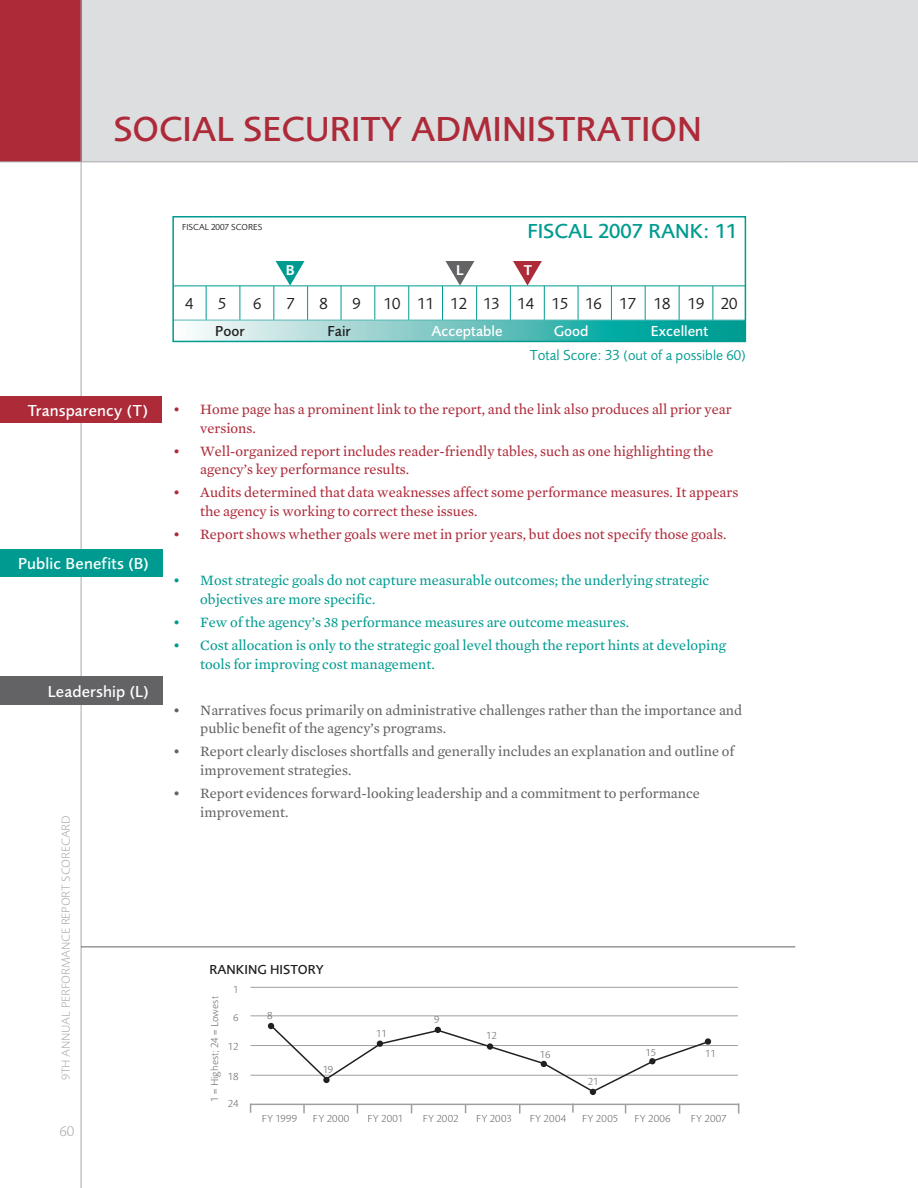
<style>
.page{position:relative;width:918px;height:1188px;background:#fff}
.page>*{position:absolute;margin:0;border:0;box-sizing:border-box;transform-origin:0 0}
.t1{font:500 36px "Foundry Sans";color:#ad2a39}
.t2{font:500 21px "Foundry Sans";color:#009b90}
.t3{font:500 16.5px "Foundry Sans";letter-spacing:.01em;color:#fff}
.t4{font:16.5px "Foundry Sans";color:#231f20}
.t5{font:500 15px "Foundry Sans";color:#fff}
.t6{font:500 15px "Foundry Sans";color:#231f20}
.t7{font:600 14.7px "Foundry Sans";color:#fff}
.t8{font:14.55px/18.8px "Mercury Text G2";color:#ad2a39}
.t9{font:14.55px/18.8px "Mercury Text G2";color:#636366}
.t10{font:14.55px/18.8px "Mercury Text G2";color:#009b90}
.t11{font:14.55px "Foundry Sans";color:#009b90}
.t12{font:300 14.55px "Foundry Sans";color:#a8a9ad}
.t13{font:500 13.5px "Foundry Sans";color:#231f20}
.t14{font:300 12px "Foundry Sans";color:#a8a9ad}
.t15{font:300 10.5px "Foundry Sans";letter-spacing:.025em;color:#636366}
.t16{font:9px "Foundry Sans";color:#231f20}
.s1{font-size:15px}
</style>
<div class="page">
<hr style="left:206px;top:286px;width:1px;height:35px;background:#009b90">
<hr style="left:240px;top:286px;width:1px;height:34px;background:#009b90">
<hr style="left:274px;top:286px;width:1px;height:35px;background:#009b90">
<hr style="left:307px;top:286px;width:1px;height:34px;background:#009b90">
<hr style="left:341px;top:286px;width:1px;height:34px;background:#009b90">
<hr style="left:375px;top:286px;width:1px;height:33px;background:#009b90">
<hr style="left:408px;top:286px;width:1px;height:34px;background:#009b90">
<hr style="left:442px;top:286px;width:1px;height:34px;background:#009b90">
<hr style="left:476px;top:286px;width:1px;height:35px;background:#009b90">
<hr style="left:510px;top:286px;width:1px;height:34px;background:#009b90">
<hr style="left:544px;top:286px;width:1px;height:35px;background:#009b90">
<hr style="left:578px;top:286px;width:1px;height:34px;background:#009b90">
<hr style="left:611px;top:286px;width:1px;height:34px;background:#009b90">
<hr style="left:645px;top:286px;width:1px;height:34px;background:#009b90">
<hr style="left:679px;top:286px;width:1px;height:35px;background:#009b90">
<hr style="left:713px;top:286px;width:1px;height:34px;background:#009b90">
<svg style="left:194px;top:321px;width:549px;height:18px;background:#69c5c0"></svg>
<hr style="left:173px;top:320px;width:572px;height:1px;background:#55bab5">
<hr style="left:174px;top:286px;width:571px;height:1px;background:#009b90">
<div style="left:172px;top:216px;width:574px;height:126px;border:2px solid #009b90"></div>
<div style="left:0;top:0;width:918px;height:162px;background:#dddee0"></div>
<div style="left:0;top:0;width:81px;height:162px;background:#ad2a39"></div>
<hr style="left:0;top:162px;width:918px;height:1px;background:#a8a9ad">
<hr style="left:81px;top:0;width:1px;height:1188px;background:#a8a9ad">
<hr style="left:81px;top:947px;width:714px;height:1px;background:#636366">
<div style="left:0;top:396px;width:161px;height:27px;background:#ad2a39"></div>
<hr style="left:250px;top:987px;width:488px;height:1px;background:#9d9fa2">
<hr style="left:250px;top:1016px;width:488px;height:1px;background:#9d9fa2">
<hr style="left:250px;top:1045px;width:488px;height:1px;background:#9d9fa2">
<hr style="left:250px;top:1075px;width:488px;height:1px;background:#9d9fa2">
<hr style="left:250px;top:1104px;width:489px;height:1px;background:#9d9fa2">
<svg style="left:303px;top:1105px;width:2px;height:8px"></svg>
<svg style="left:572px;top:1105px;width:2px;height:8px"></svg>
<div style="left:0;top:549px;width:162px;height:27px;background:#009b90"></div>
<div style="left:0;top:676px;width:162px;height:29px;background:#636366"></div>
<svg style="left:276px;top:261px;width:28px;height:25px"></svg>
<svg style="left:513px;top:261px;width:29px;height:25px"></svg>
<svg style="left:446px;top:261px;width:28px;height:25px"></svg>
<svg style="left:268px;top:1023px;width:442px;height:72px"></svg>
<div style="left:649px;top:1058px;width:7px;height:6px;background:#231f20;border-radius:50%"></div>
<p class="t1" style="left:113px;top:112px;width:590px">Social Security Administration</p>
<p class="t16" style="left:182px;top:223px;width:10px">Fiscal</p>
<p class="t16" style="left:211px;top:223px;width:31px">2007 Scores</p>
<p class="t2" style="left:527px;top:221px;width:212px">Fiscal 2007 Rank: 11</p>
<p class="t7" style="left:286px;top:263px;width:10px">B</p>
<p class="t7" style="left:456px;top:263px;width:8px">L</p>
<p class="t7" style="left:524px;top:263px;width:10px">T</p>
<p class="t4" style="left:185px;top:296px;width:10px">4</p>
<p class="t4" style="left:218px;top:296px;width:10px">5</p>
<p class="t4" style="left:253px;top:296px;width:10px">6</p>
<p class="t4" style="left:287px;top:296px;width:10px">7</p>
<p class="t4" style="left:320px;top:296px;width:10px">8</p>
<p class="t4" style="left:353px;top:296px;width:10px">9</p>
<p class="t4" style="left:384px;top:296px;width:355px">10 11 12 13 14 15 16 17 18 19 20</p>
<p class="t6" style="left:215px;top:324px;width:31px">Poor</p>
<p class="t6" style="left:328px;top:324px;width:25px">Fair</p>
<p class="t5" style="left:431px;top:324px;width:103px">Acceptable G</p>
<p class="t5" style="left:564px;top:324px;width:26px">ood</p>
<p class="t5" style="left:651px;top:324px;width:59px">Excellent</p>
<p class="t3" style="left:28px;top:402px;width:122px">Transparency (T)</p>
<p class="t3" style="left:18px;top:555px;width:132px">Public Benefits (B)</p>
<p class="t3" style="left:48px;top:684px;width:103px">Leadership (L)</p>
<p class="t14" style="left:60px;top:1080px;width:266px;rotate:-90deg">9th Annual Performance Report Scorecard</p>
<p class="t12" style="left:60px;top:1124px;width:16px">60</p>
<p class="t11" style="left:530px;top:348px;width:217px"><span class="s1">Total Score: 33</span> (out of a possible 60)</p>
<p class="t8" style="left:200px;top:400px;width:533px;text-indent:-27px">• Home page has a prominent link to the report, and the link also produces all prior year versions.</p>
<p class="t8" style="left:200px;top:441px;width:515px;text-indent:-27px">• Well-organized report includes reader-friendly tables, such as one highlighting the agency’s key performance results.</p>
<p class="t8" style="left:200px;top:483px;width:540px;text-indent:-27px">• Audits determined that data weaknesses affect some performance measures. It appears the agency is working to correct these issues.</p>
<p class="t8" style="left:173px;top:525px;width:555px">• Report shows whether goals were met in prior years, but does not specify those goals.</p>
<p class="t10" style="left:200px;top:571px;width:511px;text-indent:-27px">• Most strategic goals do not capture measurable outcomes; the underlying strategic objectives are more specific.</p>
<p class="t10" style="left:173px;top:613px;width:457px">• Few of the agency’s 38 performance measures are outcome measures.</p>
<p class="t10" style="left:200px;top:636px;width:527px;text-indent:-27px">• Cost allocation is only to the strategic goal level though the report hints at developing tools for improving cost management.</p>
<p class="t9" style="left:200px;top:700px;width:544px;text-indent:-27px">• Narratives focus primarily on administrative challenges rather than the importance and public benefit of the agency’s programs.</p>
<p class="t9" style="left:200px;top:742px;width:535px;text-indent:-27px">• Report clearly discloses shortfalls and generally includes an explanation and outline of improvement strategies.</p>
<p class="t9" style="left:200px;top:784px;width:501px;text-indent:-27px">• Report evidences forward-looking leadership and a commitment to performance improvement.</p>
<p class="t13" style="left:209px;top:963px;width:116px">Ranking H istory</p>
<p class="t15" style="left:233px;top:984px;width:7px">1</p>
<p class="t15" style="left:233px;top:1013px;width:7px">6</p>
<p class="t15" style="left:228px;top:1041px;width:12px">12</p>
<p class="t15" style="left:228px;top:1071px;width:12px">18</p>
<p class="t15" style="left:228px;top:1098px;width:12px">24</p>
<p class="t15" style="left:210px;top:1102px;width:107px;rotate:-90deg">1 = H ighest; 24 = Lowest</p>
<p class="t15" style="left:267px;top:1010px;width:7px">8</p>
<p class="t15" style="left:323px;top:1064px;width:12px">19</p>
<p class="t15" style="left:376px;top:1028px;width:12px">11</p>
<p class="t15" style="left:434px;top:1014px;width:7px">9</p>
<p class="t15" style="left:486px;top:1031px;width:12px">12</p>
<p class="t15" style="left:540px;top:1049px;width:12px">16</p>
<p class="t15" style="left:588px;top:1077px;width:12px">21</p>
<p class="t15" style="left:645px;top:1047px;width:12px">15</p>
<p class="t15" style="left:705px;top:1048px;width:12px">11</p>
<p class="t15" style="left:262px;top:1113px;width:46px">FY 1999 FY</p>
<p class="t15" style="left:327px;top:1113px;width:34px">2000 FY</p>
<p class="t15" style="left:381px;top:1113px;width:34px">2001 FY</p>
<p class="t15" style="left:436px;top:1113px;width:33px">2002 FY</p>
<p class="t15" style="left:490px;top:1113px;width:33px">2003 FY</p>
<p class="t15" style="left:544px;top:1113px;width:33px">2004 FY</p>
<p class="t15" style="left:596px;top:1113px;width:24px">2005</p>
<p class="t15" style="left:634px;top:1113px;width:38px">FY 2006</p>
<p class="t15" style="left:691px;top:1113px;width:37px">FY 2007</p>
</div>
